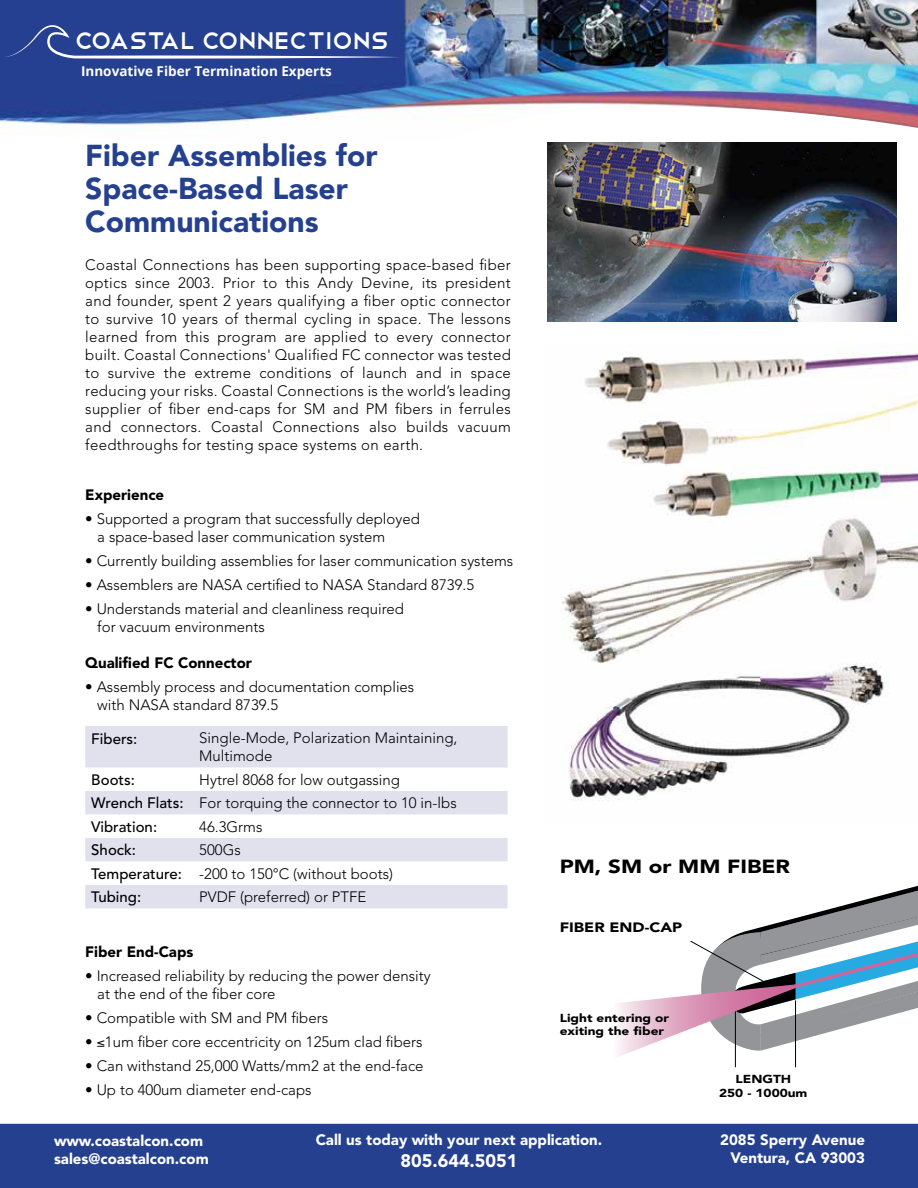
<style>
.page{position:relative;width:918px;height:1188px;background:#fff}
.page>*{position:absolute;margin:0;border:0;box-sizing:border-box;transform-origin:0 0}
.t1{font:31.5px "Telegrafico";letter-spacing:-.03em;color:#fff}
.t2{font:900 30px/33px "Avenir";color:#25408f}
.t3{font:900 18.9px "Avenir";color:#000;scale:1.18 1}
.t4{font:900 18px "Avenir";color:#fff}
.t5{font:300 15px/18px "Avenir";color:#000}
.t6{font:900 15px/18px "Avenir";color:#fff}
.t7{font:900 15px "Avenir";color:#000}
.t8{font:500 15px "Avenir";color:#000}
.t9{font:700 13.5px "Open Sans";color:#fff}
.t10{font:900 13.5px "Avenir";color:#000;scale:1.18 1}
.t11{font:900 11.55px/13.8px "Avenir";color:#000;text-align:center;scale:1.18 1}
.s1{font-weight:500}
</style>
<div class="page">
<img style="left:561px;top:352px;width:357px;height:449px">
<svg style="left:85px;top:726px;width:423px;height:182px;fill:#e1e0ed"></svg>
<img style="left:0;top:0;width:918px;height:145px">
<div style="left:0;top:1124px;width:918px;height:64px;background:#25408f"></div>
<svg style="left:4px;top:25px;width:397px;height:34px;background:#354e99"></svg>
<img style="left:548px;top:143px;width:349px;height:179px">
<hr style="left:795px;top:1000px;width:1px;height:67px;background:#000">
<hr style="left:735px;top:1000px;width:1px;height:67px;background:#000">
<svg style="left:618px;top:885px;width:300px;height:174px"></svg>
<h1 class="t1" style="left:74px;top:20px;width:316px">COASTAL CONNECTIONS</h1>
<p class="t9" style="left:81px;top:61px;width:252px">Innovative Fiber Termination Experts</p>
<h2 class="t2" style="left:85px;top:139px;width:294px">Fiber Assemblies for<br>Space-Based Laser<br>Communications</h2>
<p class="t5" style="left:85px;top:256px;width:427px;text-align:justify">Coastal Connections has been supporting space-based fiber optics since 2003. Prior to this Andy Devine, its president and founder, spent 2 years qualifying a fiber optic connector to survive 10 years of thermal cycling in space. The lessons learned from this program are applied to every connector built. Coastal Connections' Qualified FC connector was tested to survive the extreme conditions of launch and in space reducing your risks. Coastal Connections is the world’s leading supplier of fiber end-caps for SM and PM fibers in ferrules and connectors. Coastal Connections also builds vacuum feedthroughs for testing space systems on earth.</p>
<p class="t7" style="left:85px;top:485px;width:80px">Experience</p>
<p class="t5" style="left:97px;top:509px;width:324px;text-indent:-12px">• Supported a program that successfully deployed a space-based laser communication system</p>
<p class="t5" style="left:85px;top:551px;width:429px">• Currently building assemblies for laser communication systems</p>
<p class="t5" style="left:85px;top:575px;width:390px">• Assemblers are NASA certified to NASA Standard 8739.5</p>
<p class="t5" style="left:97px;top:599px;width:308px;text-indent:-12px">• Understands material and cleanliness required for vacuum environments</p>
<p class="t7" style="left:85px;top:653px;width:168px">Qualified FC Connector</p>
<p class="t5" style="left:97px;top:677px;width:319px;text-indent:-12px">• Assembly process and documentation complies with NASA standard 8739.5</p>
<p class="t8" style="left:91px;top:730px;width:48px">Fibers:</p>
<p class="t5" style="left:199px;top:729px;width:260px">Single-Mode, Polarization Maintaining,<br>Multimode</p>
<p class="t8" style="left:91px;top:771px;width:45px">Boots:</p>
<p class="t5" style="left:91px;top:768px;width:367px;line-height:23.5px;text-indent:108px">Hytrel 8068 for low outgassing<br><span class="s1">Wrench Flats:</span> For torquing the connector to 10 in-lbs<br><span class="s1">Vibration:</span></p>
<p class="t5" style="left:199px;top:818px;width:65px">46.3Grms</p>
<p class="t8" style="left:91px;top:842px;width:46px">Shock:</p>
<p class="t5" style="left:91px;top:838px;width:303px;line-height:23.5px;text-indent:108px">500Gs<br><span class="s1">Temperature:</span> -200 to 150°C (without boots)<br><span class="s1">Tubing:</span></p>
<p class="t5" style="left:199px;top:888px;width:169px">PVDF (preferred) or PTFE</p>
<p class="t7" style="left:85px;top:943px;width:110px">Fiber End-Caps</p>
<p class="t5" style="left:97px;top:967px;width:335px;text-indent:-12px">• Increased reliability by reducing the power density at the end of the fiber core</p>
<p class="t5" style="left:85px;top:1009px;width:244px">• Compatible with SM and PM fibers</p>
<p class="t5" style="left:85px;top:1033px;width:339px">• ≤1um fiber core eccentricity on 125um clad fibers</p>
<p class="t5" style="left:85px;top:1057px;width:340px">• Can withstand 25,000 Watts/mm2 at the end-face</p>
<p class="t5" style="left:85px;top:1081px;width:228px">• Up to 400um diameter end-caps</p>
<p class="t3" style="left:560px;top:855px;width:197px">PM, SM or MM FIBER</p>
<p class="t10" style="left:560px;top:919px;width:105px">FIBER END-CAP</p>
<p class="t11" style="left:560px;top:1011px;width:94px;text-align:left">Light entering or exiting the fiber</p>
<p class="t11" style="left:719px;top:1072px;width:76px">LENGTH<br>250 - 1000um</p>
<p class="t6" style="left:316px;top:1131px;width:288px">Call us today with your next application.</p>
<p class="t4" style="left:400px;top:1150px;width:119px">805.644.5051</p>
<p class="t6" style="left:54px;top:1132px;width:156px">www.coastalcon.com sales@coastalcon.com</p>
<p class="t6" style="left:720px;top:1131px;width:146px;text-align:right">2085 Sperry Avenue<br>Ventura, CA 93003</p>
</div>
